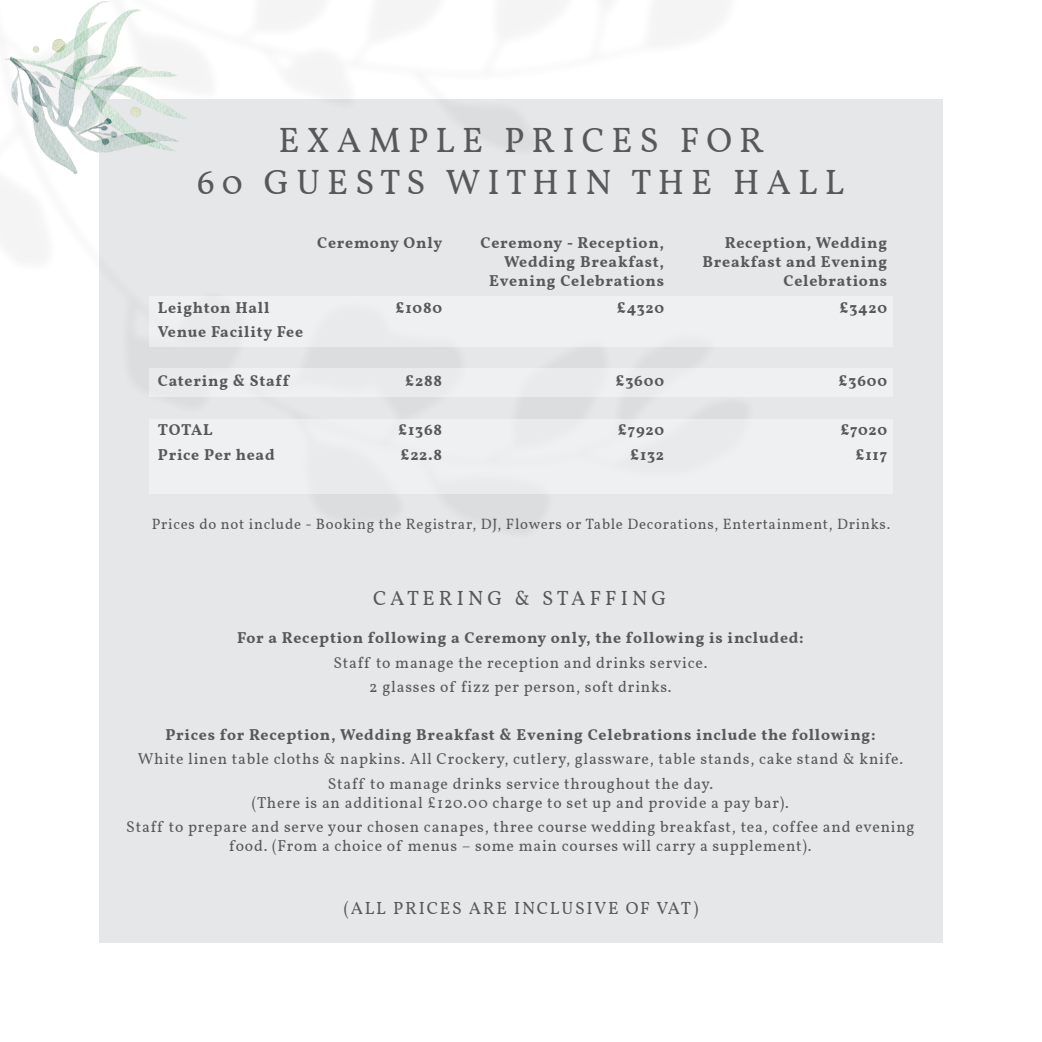
<style>
.page{position:relative;width:1042px;height:1042px;background:#fff}
.page>*{position:absolute;margin:0;border:0;box-sizing:border-box;transform-origin:0 0}
.t1{font:35px/42px "Vollkorn";letter-spacing:.2em;color:#57585a;text-align:center}
.t2{font:20.47px "Vollkorn";letter-spacing:.2em;color:#57585a}
.t3{font:17.5px "Vollkorn";letter-spacing:.1em;color:#57585a}
.t4{font:15.75px/24.2px "Vollkorn";letter-spacing:.05em;color:#57585a;text-align:center}
.t5{font:700 15.75px/24.5px "Vollkorn";letter-spacing:.05em;color:#57585a;text-align:right}
.t6{font:14.88px "Vollkorn";letter-spacing:.05em;color:#57585a}
</style>
<div class="page">
<div style="left:99px;top:99px;width:843px;height:844px;background:#e6e7e9"></div>
<img style="left:6px;top:2px;width:182px;height:172px">
<div style="left:149px;top:296px;width:743px;height:50px;background:#eff0f1"></div>
<div style="left:149px;top:419px;width:743px;height:74px;background:#eff0f1"></div>
<div style="left:149px;top:369px;width:743px;height:28px;background:#eeeff0"></div>
<h1 class="t1" style="left:197px;top:120px;width:649px">EXAMPLE PRICES FOR<br>60 GUESTS WITHIN THE HALL</h1>
<p class="t5" style="left:158px;top:295px;width:147px;text-align:left">Leighton Hall<br>Venue Facility Fee</p>
<p class="t5" style="left:158px;top:369px;width:133px">Catering &amp; Staff</p>
<p class="t5" style="left:158px;top:418px;width:118px;text-align:left">TOTAL<br>Price Per head</p>
<p class="t5" style="left:317px;top:231px;width:127px">Ceremony Only</p>
<p class="t5" style="left:480px;top:233px;width:185px;line-height:19.2px">Ceremony - Reception,<br>Wedding Breakfast,<br>Evening Celebrations</p>
<p class="t5" style="left:702px;top:233px;width:186px;line-height:19.2px">Reception, Wedding<br>Breakfast and Evening<br>Celebrations</p>
<p class="t5" style="left:395px;top:295px;width:48px">£1080</p>
<p class="t5" style="left:405px;top:369px;width:38px">£288</p>
<p class="t5" style="left:398px;top:418px;width:45px;text-align:left">£1368 £22.8</p>
<p class="t5" style="left:617px;top:295px;width:49px">£4320</p>
<p class="t5" style="left:615px;top:369px;width:50px">£3600</p>
<p class="t5" style="left:618px;top:418px;width:48px">£7920 £132</p>
<p class="t5" style="left:839px;top:295px;width:49px">£3420</p>
<p class="t5" style="left:838px;top:369px;width:50px">£3600</p>
<p class="t5" style="left:840px;top:418px;width:48px">£7020 £117</p>
<p class="t6" style="left:152px;top:513px;width:740px">Prices do not include - Booking the Registrar, DJ, Flowers or Table Decorations, Entertainment, Drinks.</p>
<p class="t2" style="left:373px;top:583px;width:295px">CATERING &amp; STAFFING</p>
<p class="t5" style="left:237px;top:626px;width:568px">For a Reception following a Ceremony only, the following is included:</p>
<p class="t4" style="left:333px;top:650px;width:376px">Staff to manage the reception and drinks service.<br>2 glasses of fizz per person, soft drinks.</p>
<p class="t5" style="left:165px;top:723px;width:711px">Prices for Reception, Wedding Breakfast &amp; Evening Celebrations include the following:</p>
<p class="t4" style="left:138px;top:747px;width:767px">White linen table cloths &amp; napkins. All Crockery, cutlery, glassware, table stands, cake stand &amp; knife.<br>Staff to manage drinks service throughout the day.</p>
<p class="t4" style="left:126px;top:791px;width:790px">(There is an additional £120.00 charge to set up and provide a pay bar).<br>Staff to prepare and serve your chosen canapes, three course wedding breakfast, tea, coffee and evening</p>
<p class="t4" style="left:229px;top:834px;width:584px">food. (From a choice of menus – some main courses will carry a supplement).</p>
<p class="t3" style="left:344px;top:895px;width:356px">(ALL PRICES ARE INCLUSIVE OF VAT)</p>
</div>
